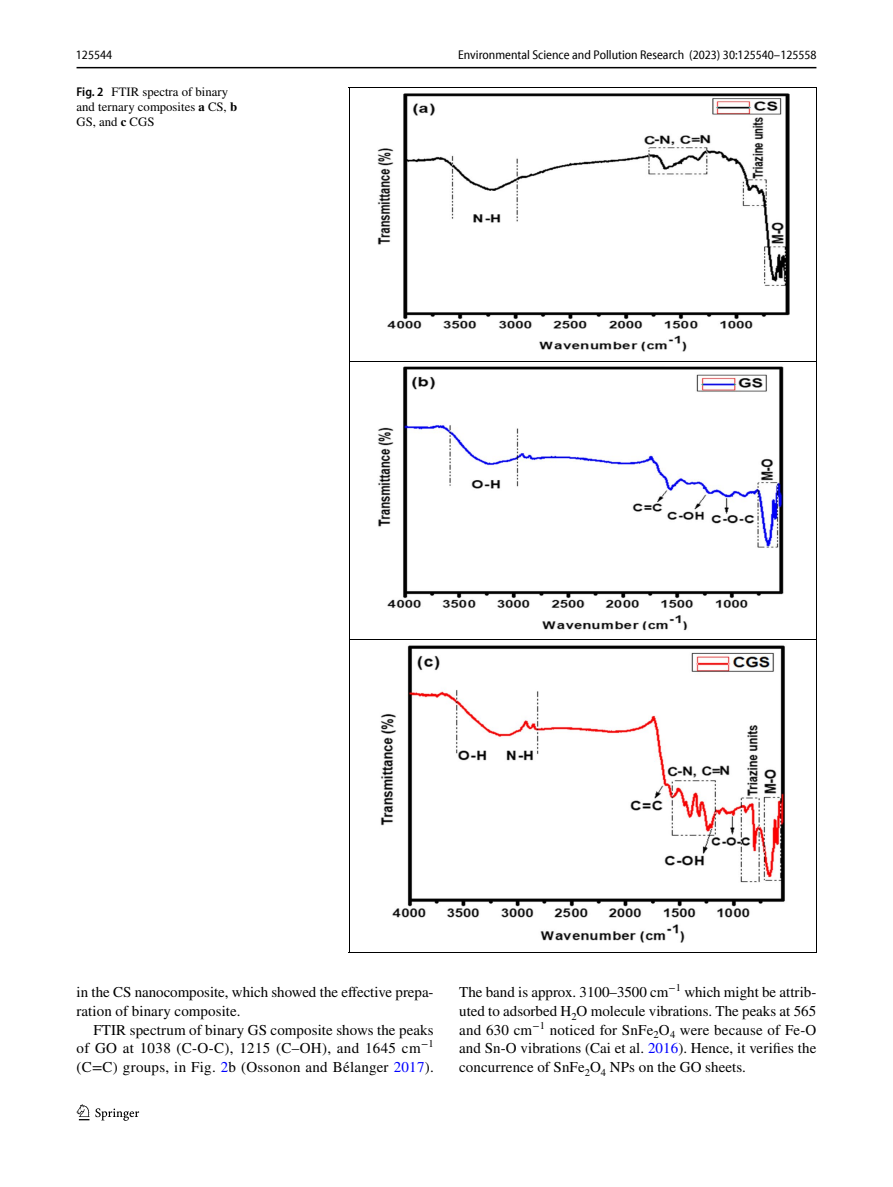
<style>
.page{position:relative;width:893px;height:1187px;background:#fff}
.page>*{position:absolute;margin:0;border:0;box-sizing:border-box;transform-origin:0 0}
.t1{font:15px/18.8px "STIX";letter-spacing:.005em;color:#000;text-align:justify}
.t2{font:semi-condensed 12.75px "Myriad Pro Unic";color:#000}
.t3{font:12.75px/15px "STIX";color:#000}
.s1{font-family:"Myriad Pro";font-weight:600;font-stretch:semi-condensed}
.s2{font-weight:700}
.s3{color:#00f}
</style>
<div class="page">
<hr style="left:77px;top:67px;width:739px;height:1px;background:#000">
<img style="left:378px;top:93px;width:411px;height:849px">
<hr style="left:349px;top:87px;width:467px;height:1px;background:#000">
<hr style="left:349px;top:87px;width:1px;height:274px;background:#000">
<hr style="left:816px;top:87px;width:1px;height:274px;background:#000">
<hr style="left:349px;top:361px;width:467px;height:1px;background:#000">
<hr style="left:349px;top:361px;width:1px;height:278px;background:#000">
<hr style="left:816px;top:361px;width:1px;height:278px;background:#000">
<hr style="left:349px;top:639px;width:467px;height:1px;background:#000">
<hr style="left:349px;top:639px;width:1px;height:313px;background:#000">
<hr style="left:349px;top:952px;width:467px;height:1px;background:#000">
<hr style="left:816px;top:639px;width:1px;height:313px;background:#000">
<svg style="left:77px;top:1104px;width:12px;height:16px"></svg>
<svg style="left:95px;top:1108px;width:44px;height:12px"></svg>
<p class="t2" style="left:76px;top:50px;width:38px">125544</p>
<p class="t2" style="left:458px;top:50px;width:360px">Environmental Science and Pollution Research (2023) 30:125540–125558</p>
<p class="t3" style="left:77px;top:85px;width:162px"><span class="s1">Fig. 2</span> FTIR spectra of binary and ternary composites <span class="s2">a</span> CS, <span class="s2">b<br></span>GS, and <span class="s2">c</span> CGS</p>
<p class="t1" style="left:77px;top:983px;width:359px">in the CS nanocomposite, which showed the effective prepa&shy;ration of binary composite.</p>
<p class="t1" style="left:77px;top:1021px;width:359px;text-indent:17px">FTIR spectrum of binary GS composite shows the peaks of GO at 1038 (C-O-C), 1215 (C–OH), and 1645 cm<sup>−1 </sup>(C=C) groups, in Fig. <span class="s3">2</span>b (Ossonon and Bélanger <span class="s3">2017</span>).</p>
<p class="t1" style="left:459px;top:983px;width:359px">The band is approx. 3100–3500 cm<sup>−1</sup> which might be attrib&shy;uted to adsorbed H<sub>2</sub>O molecule vibrations. The peaks at 565 and 630 cm<sup>−1</sup> noticed for SnFe<sub>2</sub>O<sub>4</sub> were because of Fe-O and Sn-O vibrations (Cai et al. <span class="s3">2016</span>). Hence, it verifies the concurrence of SnFe<sub>2</sub>O<sub>4</sub> NPs on the GO sheets.</p>
</div>
